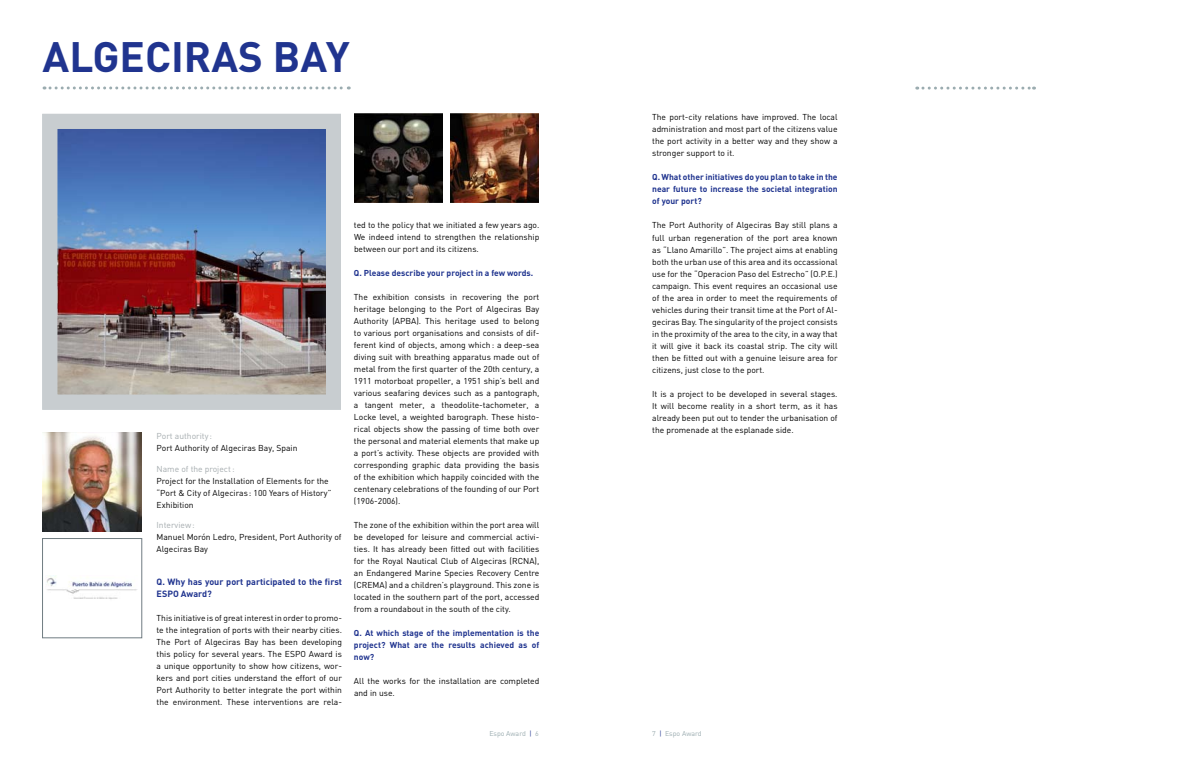
<style>
.page{position:relative;width:1191px;height:766px;background:#fff}
.page>*{position:absolute;margin:0;border:0;box-sizing:border-box;transform-origin:0 0}
.t1{font:700 42px "DIN";color:#20348f}
.t2{font:700 9px/12px "DIN";color:#20348f}
.t3{font:8.5px/12px "DIN";color:#000;text-align:justify}
.t4{font:700 8.5px/12px "DIN";color:#20348f;text-align:justify}
.t5{font:7px "DIN";color:#9bacb0}
.s1{color:#a4abae}
.s2{color:#20348f}
</style>
<div class="page">
<svg style="left:44px;top:86px;width:305px;height:3px"></svg>
<img style="left:58px;top:130px;width:267px;height:263px">
<img style="left:43px;top:432px;width:99px;height:99px">
<img style="left:46px;top:575px;width:91px;height:24px">
<div style="left:43px;top:538px;width:99px;height:99px;border:1px solid #707c82"></div>
<img style="left:354px;top:114px;width:89px;height:88px">
<img style="left:450px;top:114px;width:89px;height:88px">
<svg style="left:923px;top:87px;width:111px;height:3px"></svg>
<div style="left:42px;top:114px;width:299px;height:295px;border:15px solid #c8cdd0"></div>
<p class="t1" style="left:43px;top:30px;width:102px">Algeciras</p>
<p class="t1" style="left:273px;top:30px;width:78px">Bay</p>
<p class="t3" style="left:157px;top:430px;width:142px"><span class="s1">Port authority :<br></span>Port Authority of Algeciras Bay, Spain</p>
<p class="t3" style="left:157px;top:462px;width:176px;text-align:left"><span class="s1">Name of the project:<br></span>Project for the Installation of Elements for the “Port &amp; City of Algeciras : 100 Years of History”<br>Exhibition</p>
<p class="t3" style="left:157px;top:519px;width:187px;text-align:left"><span class="s1">Interview:<br></span>Manuel Morón Ledro, President, Port Authority of<br>Algeciras Bay</p>
<p class="t2" style="left:157px;top:575px;width:187px">Q. Why has your port participated to the first<br>ESPO Award?</p>
<p class="t3" style="left:157px;top:611px;width:187px">This initiative is of great interest in order to promo&shy;te the integration of ports with their nearby cities.<br>The Port of Algeciras Bay has been developing this policy for several years. The ESPO Award is a unique opportunity to show how citizens, wor&shy;kers and port cities understand the effort of our Port Authority to better integrate the port within the environment. These interventions are rela-</p>
<p class="t3" style="left:354px;top:219px;width:187px">ted to the policy that we initiated a few years ago.<br>We indeed intend to strengthen the relationship between our port and its citizens.</p>
<p class="t4" style="left:354px;top:266px;width:181px">Q. Please describe your project in a few words.</p>
<p class="t3" style="left:354px;top:291px;width:187px">The exhibition consists in recovering the port heritage belonging to the Port of Algeciras Bay Authority (APBA). This heritage used to belong to various port organisations and consists of dif&shy;ferent kind of objects, among which: a deep-sea diving suit with breathing apparatus made out of metal from the first quarter of the 20th century, a 1911 motorboat propeller, a 1951 ship’s bell and various seafaring devices such as a pantograph, a tangent meter, a theodolite-tachometer, a Locke level, a weighted barograph. These histo&shy;rical objects show the passing of time both over the personal and material elements that make up a port’s activity. These objects are provided with corresponding graphic data providing the basis of the exhibition which happily coincided with the centenary celebrations of the founding of our Port (1906-2006).</p>
<p class="t3" style="left:354px;top:519px;width:187px">The zone of the exhibition within the port area will be developed for leisure and commercial activi&shy;ties. It has already been fitted out with facilities for the Royal Nautical Club of Algeciras (RCNA), an Endangered Marine Species Recovery Centre (CREMA) and a children’s playground. This zone is located in the southern part of the port, accessed from a roundabout in the south of the city.</p>
<p class="t4" style="left:354px;top:626px;width:187px">Q. At which stage of the implementation is the project? What are the results achieved as of now?</p>
<p class="t3" style="left:354px;top:675px;width:187px">All the works for the installation are completed and in use.</p>
<p class="t3" style="left:652px;top:111px;width:187px">The port-city relations have improved. The local administration and most part of the citizens value the port activity in a better way and they show a stronger support to it.</p>
<p class="t4" style="left:652px;top:171px;width:187px">Q. What other initiatives do you plan to take in the near future to increase the societal integration of your port?</p>
<p class="t3" style="left:652px;top:219px;width:187px">The Port Authority of Algeciras Bay still plans a full urban regeneration of the port area known as “Llano Amarillo”. The project aims at enabling both the urban use of this area and its occassional use for the “Operacion Paso del Estrecho” (O.P.E.) campaign. This event requires an occasional use of the area in order to meet the requirements of vehicles during their transit time at the Port of Al&shy;geciras Bay. The singularity of the project consists in the proximity of the area to the city, in a way that it will give it back its coastal strip. The city will then be fitted out with a genuine leisure area for citizens, just close to the port.</p>
<p class="t3" style="left:652px;top:387px;width:187px">It is a project to be developed in several stages.<br>It will become reality in a short term, as it has already been put out to tender the urbanisation of the promenade at the esplanade side.</p>
<p class="t5" style="left:489px;top:728px;width:44px">Espo Award <span class="s2">|</span></p>
<p class="t5" style="left:659px;top:728px;width:44px"><span class="s2">|</span> Espo Award</p>
</div>
